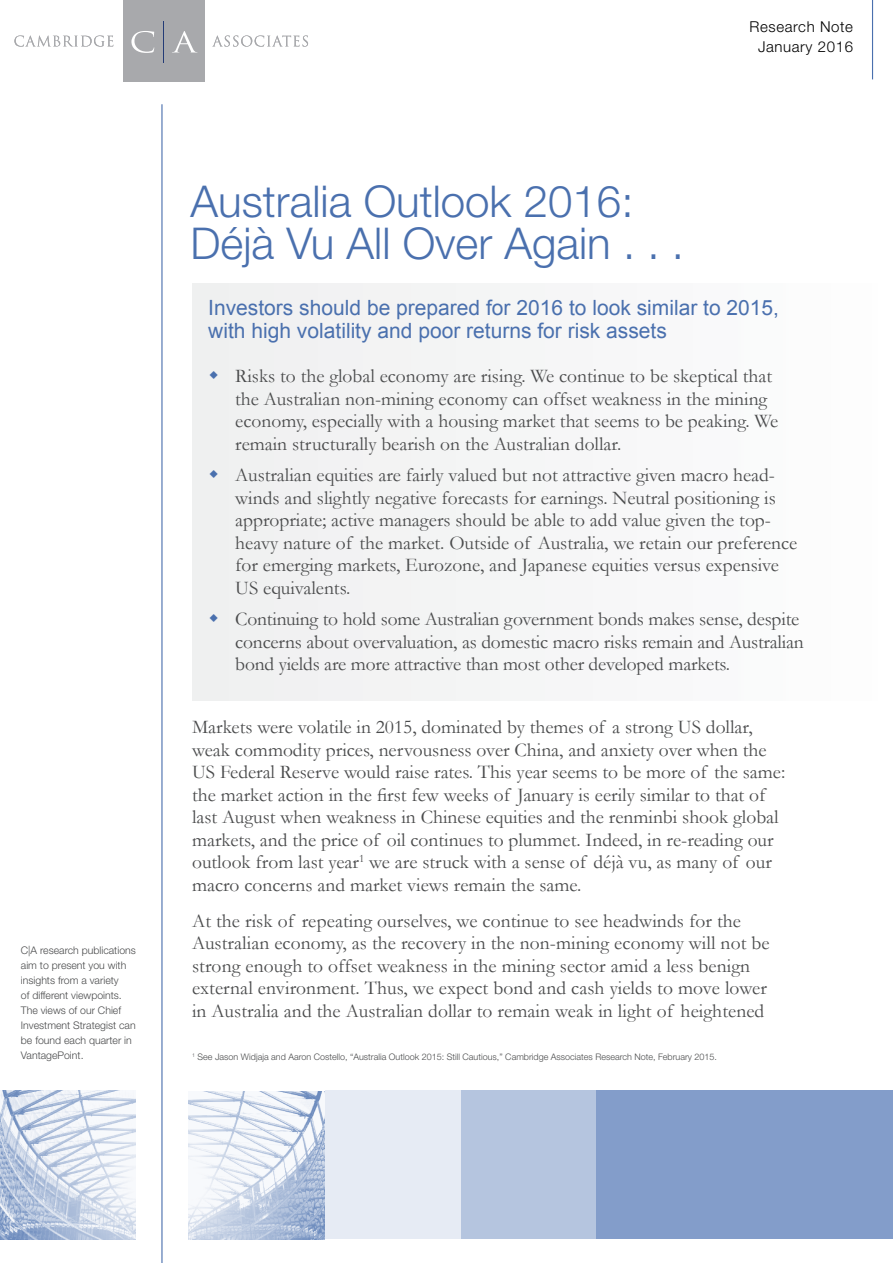
<style>
.page{position:relative;width:893px;height:1263px;background:#fff}
.page>*{position:absolute;margin:0;border:0;box-sizing:border-box;transform-origin:0 0}
.t1{font:300 43.8px/42.2px "Helvetica Neue LT Std";color:#4a70ae}
.t2{font:21px/22.5px "Arial";color:#4a70ae}
.t3{font:19.5px/22.5px "Garamond";color:#4a4b4c}
.t4{font:300 15px/19.5px "Helvetica Neue LT Std";letter-spacing:.04em;color:#000;text-align:center}
.t5{font:300 10.5px/15px "Helvetica Neue LT Std";color:#4a4b4c}
.t6{font:300 9px "Helvetica Neue LT Std";color:#4a4b4c}
</style>
<div class="page">
<hr style="left:161px;top:104px;width:2px;height:1159px;background:#4a70ae">
<hr style="left:872px;top:0;width:1px;height:79px;background:#4a70ae">
<div style="left:325px;top:1090px;width:136px;height:149px;background:#e6ebf4"></div>
<div style="left:596px;top:1090px;width:297px;height:149px;background:#839dca"></div>
<div style="left:461px;top:1090px;width:135px;height:149px;background:#b5c5df"></div>
<img style="left:0;top:1090px;width:136px;height:149px">
<img style="left:188px;top:1091px;width:136px;height:148px">
<div style="left:123px;top:1px;width:81px;height:81px;background:#a8a9ac"></div>
<svg style="left:14px;top:35px;width:99px;height:12px"></svg>
<svg style="left:212px;top:35px;width:96px;height:12px"></svg>
<hr style="left:163px;top:21px;width:1px;height:42px;background:#233b76">
<svg style="left:131px;top:31px;width:66px;height:22px"></svg>
<div style="left:192px;top:284px;width:701px;height:416px;background:#f5f6f6"></div>
<p class="t5" style="left:21px;top:942px;width:116px">C|A research publications aim to present you with insights from a variety<br>of different viewpoints.<br>The views of our Chief<br>Investment Strategist can be found each quarter in<br>VantagePoint.</p>
<h1 class="t1" style="left:191px;top:180px;width:495px">Australia Outlook 2016:<br>Déjà Vu All Over Again . . .</h1>
<p class="t4" style="left:750px;top:17px;width:105px">Research Note<br>January 2016</p>
<p class="t2" style="left:208px;top:297px;width:572px">Investors should be prepared for 2016 to look similar to 2015, with high volatility and poor returns for risk assets</p>
<p class="t3" style="left:235px;top:364px;width:544px">Risks to the global economy are rising. We continue to be skeptical that the Australian non-mining economy can offset weakness in the mining economy, especially with a housing market that seems to be peaking. We remain structurally bearish on the Australian dollar.</p>
<p class="t3" style="left:235px;top:463px;width:564px">Australian equities are fairly valued but not attractive given macro head&shy;winds and slightly negative forecasts for earnings. Neutral positioning is appropriate; active managers should be able to add value given the top&shy;heavy nature of the market. Outside of Australia, we retain our preference for emerging markets, Eurozone, and Japanese equities versus expensive US equivalents.</p>
<p class="t3" style="left:235px;top:607px;width:570px">Continuing to hold some Australian government bonds makes sense, despite concerns about overvaluation, as domestic macro risks remain and Australian bond yields are more attractive than most other developed markets.</p>
<p class="t3" style="left:192px;top:715px;width:595px">Markets were volatile in 2015, dominated by themes of a strong US dollar, weak commodity prices, nervousness over China, and anxiety over when the US Federal Reserve would raise rates. This year seems to be more of the same: the market action in the first few weeks of January is eerily similar to that of last August when weakness in Chinese equities and the renminbi shook global markets, and the price of oil continues to plummet. Indeed, in re-reading our outlook from last year<sup>1</sup> we are struck with a sense of déjà vu, as many of our macro concerns and market views remain the same.</p>
<p class="t3" style="left:192px;top:909px;width:579px">At the risk of repeating ourselves, we continue to see headwinds for the Australian economy, as the recovery in the non-mining economy will not be strong enough to offset weakness in the mining sector amid a less benign external environment. Thus, we expect bond and cash yields to move lower in Australia and the Australian dollar to remain weak in light of heightened</p>
<p class="t6" style="left:192px;top:1052px;width:526px"><sup>1</sup> See Jason Widjaja and Aaron Costello, “Australia Outlook 2015: Still Cautious,” Cambridge Associates Research Note, February 2015.</p>
</div>
